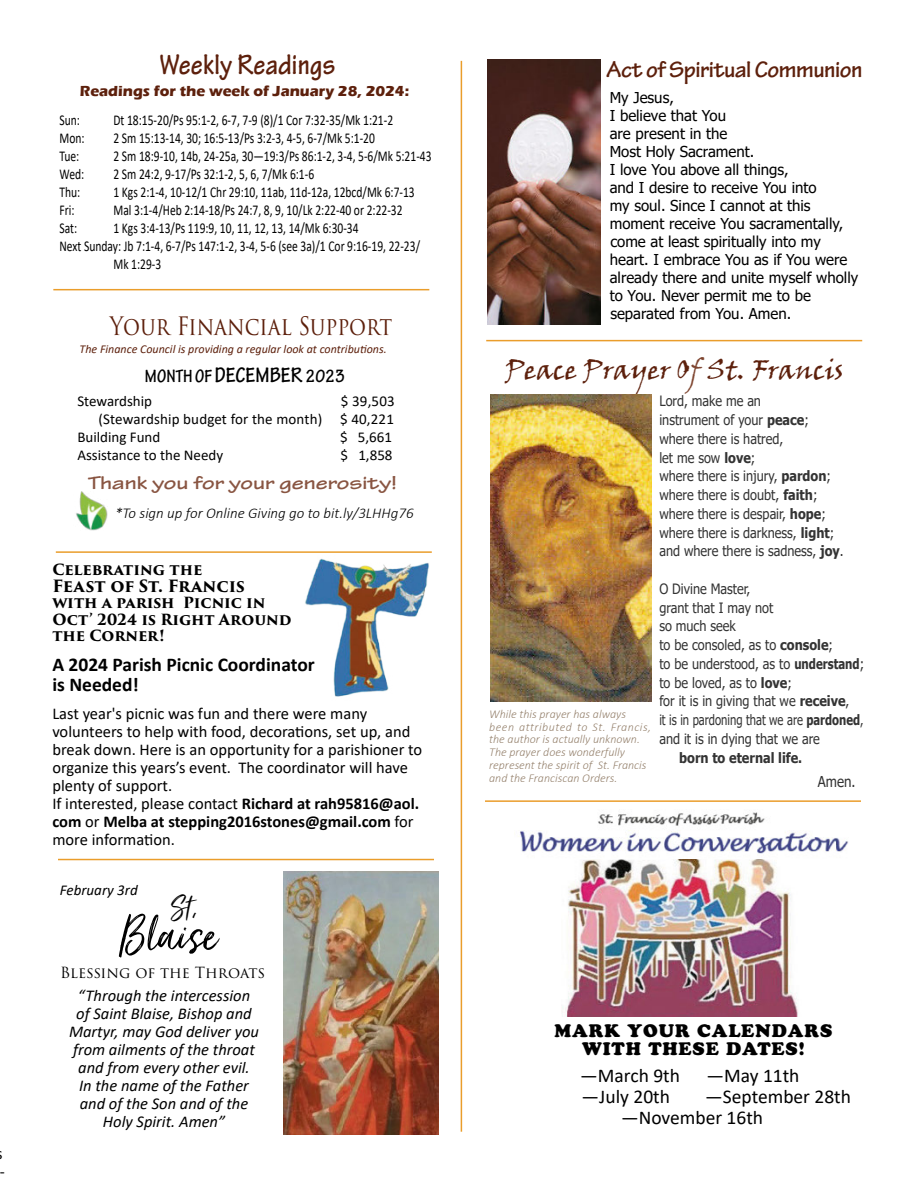
<style>
.page{position:relative;width:918px;height:1188px;background:#fff}
.page>*{position:absolute;margin:0;border:0;box-sizing:border-box;transform-origin:0 0}
.t1{font:61.5px "Just Lovely";color:#000}
.t2{font:36px "Just Lovely";color:#000}
.t3{font:700 30.15px "Tekton Pro";letter-spacing:.01em;color:#5d200c;scale:.85 1}
.t4{font:27px "Viner Hand ITC";color:#5d200c}
.t5{font:24.75px "Trajan Pro 3";color:#5d200c;scale:.85 1}
.t6{font:700 24px "Tekton Pro";letter-spacing:-.02em;color:#5d200c}
.t7{font:19.5px/21px "Vsclwg Calibri";color:#000}
.t8{font:700 19.5px/19.5px "Calibri";color:#000}
.t9{font:700 expanded 19.5px "Tekton Pro";color:#895542}
.t10{font:700 condensed 19.05px "Tekton Pro";color:#000}
.t11{font:18px/18px "Cooper Black Std";letter-spacing:.05em;color:#000;text-align:center}
.t12{font:16.5px/18px "Vsclwg Calibri";color:#000}
.t13{font:italic 16.5px/18px "Snngql Calibri";color:#000;text-align:center}
.t14{font:700 16.5px "Calibri";color:#000}
.t15{font:700 16.5px "Trajan Pro 3";color:#000}
.t16{font:16.5px "Tfhmwv Calibri";color:#000}
.t17{font:15px "Vsclwg Calibri";color:#000;scale:.77 1}
.t18{font:15px/18px "Pjyrhm Tahoma";color:#000}
.t19{font:15px "Vsclwg Calibri";color:#000}
.t20{font:700 15px/16.5px "Trajan Pro 3";letter-spacing:-.005em;color:#000}
.t21{font:italic 300 15px "Ysddhp Calibri";color:#000}
.t22{font:700 15px "Eras ITC";color:#5d200c}
.t23{font:15px "Trajan Pro 3";letter-spacing:-.005em;color:#000}
.t24{font:italic 15px "Snngql Calibri";color:#000}
.t25{font:15px "Bccjlx Tahoma";color:#000;scale:.89 1}
.t26{font:14.25px/18.8px "Bccjlx Tahoma";color:#000;scale:.89 1}
.t27{font:700 14.25px "Tahoma";color:#000;scale:.89 1}
.t28{font:italic 300 12px/12.8px "Gdpyjc Calibri";color:#694d30}
.t29{font:italic 12px "Kypwbs Calibri";color:#5d200c}
.s1{font-size:22.5px}
.s2{font-family:"Calibri";font-weight:700}
.s3{font-family:"Vsclwg Calibri";font-weight:400}
.s4{color:#7f4631}
.s5{font-family:"Tahoma";font-weight:700}
</style>
<div class="page">
<img style="left:487px;top:60px;width:113px;height:265px">
<img style="left:562px;top:859px;width:236px;height:158px">
<img style="left:518px;top:812px;width:330px;height:43px">
<hr style="left:486px;top:340px;width:376px;height:1px;background:#ea9d2b">
<hr style="left:485px;top:800px;width:376px;height:2px;background:#ea9d2b">
<img style="left:490px;top:395px;width:161px;height:306px">
<hr style="left:56px;top:551px;width:376px;height:2px;background:#ea9d2b">
<hr style="left:58px;top:859px;width:376px;height:1px;background:#ea9d2b">
<img style="left:76px;top:492px;width:32px;height:38px">
<hr style="left:53px;top:289px;width:376px;height:1px;background:#ea9d2b">
<img style="left:283px;top:872px;width:155px;height:262px">
<hr style="left:461px;top:61px;width:1px;height:1071px;background:#ea9d2b">
<img style="left:305px;top:558px;width:124px;height:139px">
<p class="t12" style="left:-3px;top:1144px;width:8px">s</p>
<p class="t16" style="left:-1px;top:1160px;width:7px">-</p>
<h3 class="t3" style="left:160px;top:47px;width:208px">Weekly Readings</h3>
<p class="t22" style="left:80px;top:82px;width:331px">Readings for the week of January 28, 2024:</p>
<p class="t17" style="left:60px;top:110px;width:28px">Sun:</p>
<p class="t17" style="left:114px;top:110px;width:365px">Dt 18:15-20/Ps 95:1-2, 6-7, 7-9 (8)/1 Cor 7:32-35/Mk 1:21-2</p>
<p class="t17" style="left:60px;top:128px;width:34px">Mon:</p>
<p class="t17" style="left:114px;top:128px;width:341px">2 Sm 15:13-14, 30; 16:5-13/Ps 3:2-3, 4-5, 6-7/Mk 5:1-20</p>
<p class="t17" style="left:60px;top:146px;width:27px">Tue:</p>
<p class="t17" style="left:114px;top:146px;width:415px">2 Sm 18:9-10, 14b, 24-25a, 30—19:3/Ps 86:1-2, 3-4, 5-6/Mk 5:21-43</p>
<p class="t17" style="left:60px;top:164px;width:34px">Wed:</p>
<p class="t17" style="left:114px;top:164px;width:262px">2 Sm 24:2, 9-17/Ps 32:1-2, 5, 6, 7/Mk 6:1-6</p>
<p class="t17" style="left:60px;top:182px;width:29px">Thu:</p>
<p class="t17" style="left:114px;top:182px;width:393px">1 Kgs 2:1-4, 10-12/1 Chr 29:10, 11ab, 11d-12a, 12bcd/Mk 6:7-13</p>
<p class="t17" style="left:60px;top:200px;width:21px">Fri:</p>
<p class="t17" style="left:114px;top:200px;width:377px">Mal 3:1-4/Heb 2:14-18/Ps 24:7, 8, 9, 10/Lk 2:22-40 or 2:22-32</p>
<p class="t17" style="left:60px;top:218px;width:24px">Sat:</p>
<p class="t17" style="left:114px;top:218px;width:320px">1 Kgs 3:4-13/Ps 119:9, 10, 11, 12, 13, 14/Mk 6:30-34</p>
<p class="t17" style="left:60px;top:236px;width:470px">Next Sunday: Jb 7:1-4, 6-7/Ps 147:1-2, 3-4, 5-6 (see 3a)/1 Cor 9:16-19, 22-23/</p>
<p class="t17" style="left:114px;top:254px;width:64px">Mk 1:29-3</p>
<h3 class="t5" style="left:110px;top:309px;width:334px">Your Financial Support</h3>
<p class="t29" style="left:80px;top:340px;width:309px">The Finance Council is providing a regular look at contributions.</p>
<p class="t10" style="left:145px;top:365px;width:201px">MONTH OF <span class="s1">DECEMBER</span> 2023</p>
<p class="t19" style="left:77px;top:391px;width:76px">Stewardship</p>
<p class="t19" style="left:341px;top:391px;width:55px">$ 39,503</p>
<p class="t19" style="left:99px;top:409px;width:297px">(Stewardship budget for the month) $ 40,221</p>
<p class="t19" style="left:77px;top:427px;width:85px">Building Fund</p>
<p class="t19" style="left:340px;top:427px;width:53px">$ 5,661</p>
<p class="t19" style="left:77px;top:445px;width:147px">Assistance to the Needy</p>
<p class="t19" style="left:341px;top:445px;width:53px">$ 1,858</p>
<h3 class="t9" style="left:88px;top:472px;width:310px">Thank you for your generosity!</h3>
<p class="t21" style="left:115px;top:504px;width:300px">*To sign up for Online Giving go to bit.ly/3LHHg76</p>
<p class="t20" style="left:52px;top:562px;width:152px">Celebrating the</p>
<p class="t15" style="left:52px;top:574px;width:194px">Feast of St. Francis</p>
<p class="t20" style="left:52px;top:595px;width:241px">with a parish Picnic in<br>Oct’ 2024 is Right Around the Corner!</p>
<h3 class="t8" style="left:52px;top:655px;width:264px">A 2024 Parish Picnic Coordinator is Needed!</h3>
<p class="t12" style="left:52px;top:704px;width:371px">Last year's picnic was fun and there were many volunteers to help with food, decorations, set up, and break down. Here is an opportunity for a parishioner to organize this years’s event. The coordinator will have plenty of support.<br>If interested, please contact <span class="s2">Richard at rah95816@aol.</span></p>
<p class="t14" style="left:52px;top:810px;width:363px">com <span class="s3">or</span> Melba at stepping2016stones@gmail.com <span class="s3">for</span></p>
<p class="t12" style="left:52px;top:830px;width:124px">more information.</p>
<p class="t24" style="left:60px;top:880px;width:79px">February 3rd</p>
<h2 class="t2" style="left:172px;top:886px;width:26px">St,</h2>
<h1 class="t1" style="left:119px;top:897px;width:100px">Blaise</h1>
<p class="t23" style="left:60px;top:962px;width:207px">Blessing of the Throats</p>
<p class="t13" style="left:69px;top:986px;width:192px">“Through the intercession<br>of Saint Blaise, Bishop and<br>Martyr, may God deliver you from ailments of the throat and from every other evil.<br>In the name of the Father and of the Son and of the<br>Holy Spirit. Amen”</p>
<h3 class="t6" style="left:606px;top:56px;width:258px">Act of Spiritual Communion</h3>
<p class="t18" style="left:610px;top:89px;width:250px">My Jesus,<br>I believe that You<br>are present in the<br>Most Holy Sacrament.<br>I love You above all things,<br>and I desire to receive You into<br>my soul. Since I cannot at this moment receive You sacramentally, come at least spiritually into my heart. I embrace You as if You were already there and unite myself wholly to You. Never permit me to be separated from You. Amen.</p>
<h3 class="t4" style="left:505px;top:352px;width:340px">Peace Prayer O<span class="s4">f</span> St. Francis</h3>
<p class="t26" style="left:659px;top:393px;width:209px">Lord, make me an<br>instrument of your <span class="s5">peace</span>; where there is hatred,<br>let me sow <span class="s5">love</span>;<br>where there is injury, <span class="s5">pardon</span>; where there is doubt, <span class="s5">faith</span>; where there is despair, <span class="s5">hope</span>; where there is darkness, <span class="s5">light</span>; and where there is sadness, <span class="s5">joy</span>.</p>
<p class="t26" style="left:659px;top:580px;width:232px">O Divine Master,<br>grant that I may not<br>so much seek<br>to be consoled, as to <span class="s5">console</span>;<br>to be understood, as to <span class="s5">understand</span>; to be loved, as to <span class="s5">love</span>;<br>for it is in giving that we <span class="s5">receive</span>,<br>it is in pardoning that we are <span class="s5">pardoned</span>, and it is in dying that we are</p>
<p class="t27" style="left:679px;top:747px;width:140px">born to eternal life.</p>
<p class="t25" style="left:818px;top:772px;width:44px">Amen.</p>
<p class="t28" style="left:489px;top:708px;width:164px">While this prayer has always been attributed to St. Francis, the author is actually unknown.<br>The prayer does wonderfully represent the spirit of St. Francis and the Franciscan Orders.</p>
<p class="t11" style="left:555px;top:1022px;width:279px">MARK YOUR CALENDARS<br>WITH THESE DATES!</p>
<h3 class="t7" style="left:580px;top:1064px;width:101px">—March 9th</h3>
<h3 class="t7" style="left:706px;top:1064px;width:95px">—May 11th</h3>
<h3 class="t7" style="left:582px;top:1085px;width:90px">—July 20th</h3>
<h3 class="t7" style="left:621px;top:1085px;width:231px;text-indent:84px">—September 28th —November 16th</h3>
</div>
